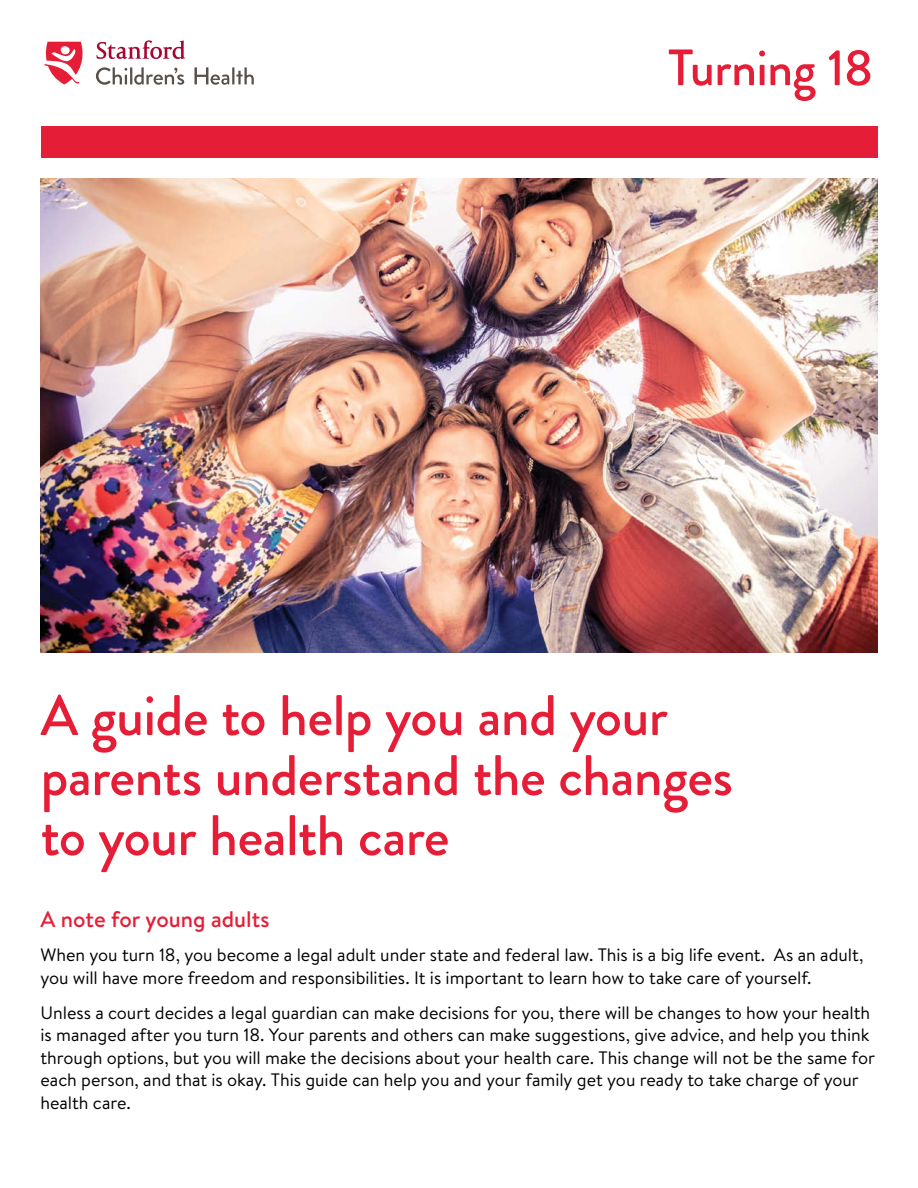
<style>
.page{position:relative;width:918px;height:1188px;background:#fff}
.page>*{position:absolute;margin:0;border:0;box-sizing:border-box;transform-origin:0 0}
.t1{font:500 57px/60px "Brandon Grotesque";letter-spacing:-.01em;color:#e61d36}
.t2{font:500 51px "Brandon Grotesque";letter-spacing:-.015em;color:#e61d36}
.t3{font:500 22.5px "Brandon Text";color:#e61d36}
.t4{font:18px/22.5px "Brandon Text";letter-spacing:-.005em;color:#000}
</style>
<div class="page">
<img style="left:40px;top:178px;width:838px;height:474px">
<div style="left:41px;top:126px;width:837px;height:31px;background:#e61d36"></div>
<svg style="left:96px;top:67px;width:88px;height:18px"></svg>
<svg style="left:194px;top:67px;width:60px;height:18px"></svg>
<svg style="left:97px;top:40px;width:88px;height:19px"></svg>
<svg style="left:44px;top:42px;width:39px;height:42px"></svg>
<div style="left:61px;top:46px;width:9px;height:8px;background:#fff;border-radius:50%"></div>
<h2 class="t2" style="left:668px;top:32px;width:206px">Turning 18</h2>
<h1 class="t1" style="left:40px;top:686px;width:694px">A guide to help you and your parents understand the changes to your health care</h1>
<p class="t3" style="left:40px;top:904px;width:230px">A note for young adults</p>
<p class="t4" style="left:40px;top:943px;width:825px">When you turn 18, you become a legal adult under state and federal law. This is a big life event. As an adult, you will have more freedom and responsibilities. It is important to learn how to take care of yourself.</p>
<p class="t4" style="left:40px;top:1000px;width:836px">Unless a court decides a legal guardian can make decisions for you, there will be changes to how your health is managed after you turn 18. Your parents and others can make suggestions, give advice, and help you think through options, but you will make the decisions about your health care. This change will not be the same for each person, and that is okay. This guide can help you and your family get you ready to take charge of your health care.</p>
</div>
